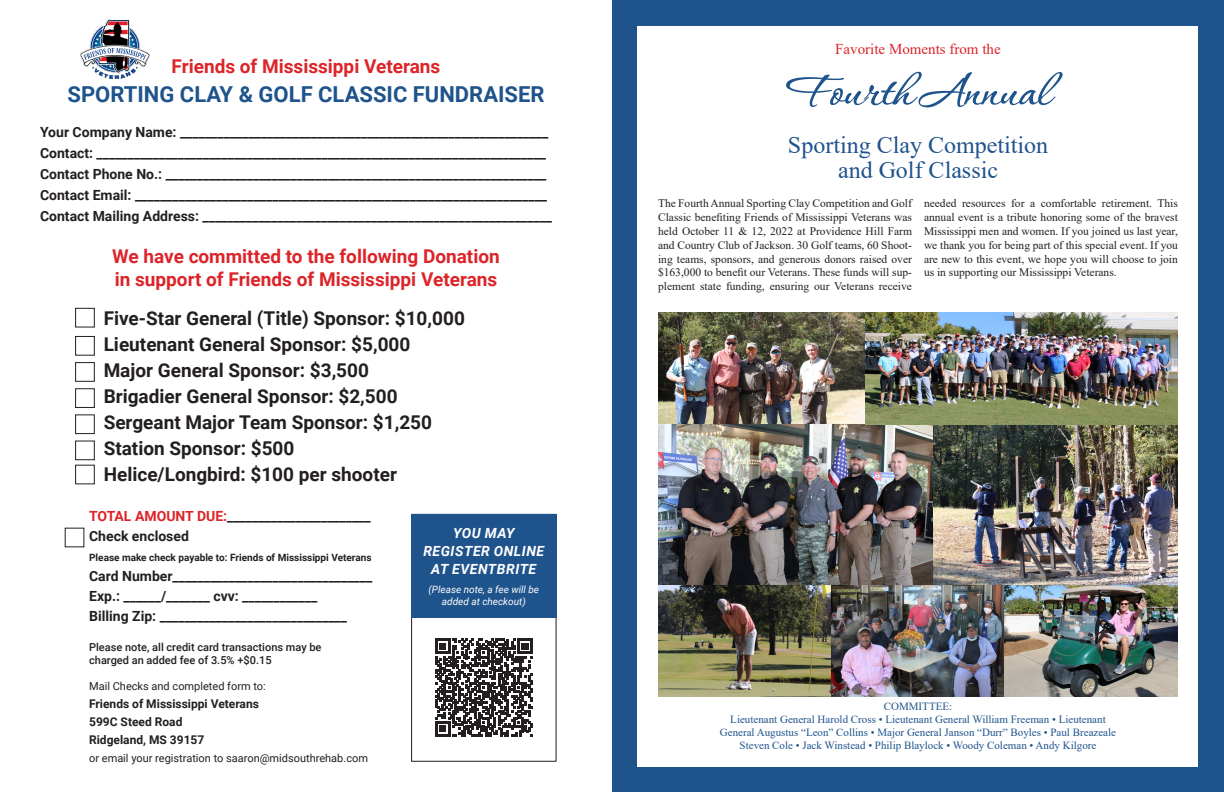
<style>
.page{position:relative;width:1224px;height:792px;background:#fff}
.page>*{position:absolute;margin:0;border:0;box-sizing:border-box;transform-origin:0 0}
.t1{font:700 54px "Corinthia";letter-spacing:-.04em;color:#1f538c}
.t2{font:24px "Times New Roman";color:#1f538c}
.t3{font:700 22px "Roboto";color:#1f538c}
.t4{font:700 19px "Roboto";color:#231f20}
.t5{font:700 19px "Roboto";color:#dc2429}
.t6{font:15px "Times New Roman";color:#dc2429}
.t7{font:700 14px "Roboto";color:#231f20}
.t8{font:italic 700 14px/18px "Roboto";letter-spacing:.035em;color:#fff;text-align:center}
.t9{font:700 12px "Roboto";color:#231f20}
.t10{font:11.5px/13.8px "Times New Roman";color:#231f20;text-align:justify}
.t11{font:11px "Times New Roman";color:#1f538c}
.t12{font:11px "Roboto";color:#231f20}
.t13{font:500 11px/13.2px "Roboto";color:#231f20}
.t14{font:700 10px "Roboto";color:#231f20}
.t15{font:italic 10px/12px "Roboto";color:#fff;text-align:center}
.s1{color:#dc2429}
</style>
<div class="page">
<img style="left:80px;top:19px;width:69px;height:59px">
<div style="left:75px;top:308px;width:20px;height:20px;border:1px solid #231f20"></div>
<div style="left:75px;top:336px;width:20px;height:20px;border:1px solid #231f20"></div>
<div style="left:75px;top:362px;width:20px;height:20px;border:1px solid #231f20"></div>
<div style="left:75px;top:388px;width:20px;height:20px;border:1px solid #231f20"></div>
<div style="left:75px;top:414px;width:20px;height:20px;border:1px solid #231f20"></div>
<div style="left:75px;top:441px;width:20px;height:19px;border:1px solid #231f20"></div>
<div style="left:75px;top:465px;width:20px;height:19px;border:1px solid #231f20"></div>
<div style="left:612px;top:0;width:612px;height:792px;background:#1f538c"></div>
<div style="left:638px;top:26px;width:560px;height:740px;background:#fff"></div>
<img style="left:658px;top:312px;width:520px;height:385px">
<div style="left:411px;top:514px;width:145px;height:248px;border:1px solid #231f20"></div>
<div style="left:411px;top:514px;width:146px;height:104px;background:#1f538c"></div>
<svg style="left:435px;top:639px;width:98px;height:98px"></svg>
<p class="t5" style="left:172px;top:53px;width:270px">Friends of Mississippi Veterans</p>
<p class="t3" style="left:68px;top:79px;width:478px">SPORTING CLAY &amp; GOLF CLASSIC FUNDRAISER</p>
<p class="t7" style="left:40px;top:122px;width:510px">Your Company Name: ___________________________________________________________</p>
<p class="t7" style="left:40px;top:143px;width:508px">Contact: ________________________________________________________________________</p>
<p class="t7" style="left:40px;top:164px;width:508px">Contact Phone No.: _____________________________________________________________</p>
<p class="t7" style="left:40px;top:185px;width:509px">Contact Email: __________________________________________________________________</p>
<p class="t7" style="left:40px;top:206px;width:514px">Contact Mailing Address: ________________________________________________________</p>
<p class="t5" style="left:112px;top:243px;width:389px">We have committed to the following Donation</p>
<p class="t5" style="left:115px;top:266px;width:384px">in support of Friends of Mississippi Veterans</p>
<p class="t4" style="left:104px;top:305px;width:363px">Five-Star General (Title) Sponsor: $10,000</p>
<p class="t4" style="left:104px;top:331px;width:308px">Lieutenant General Sponsor: $5,000</p>
<p class="t4" style="left:104px;top:357px;width:267px">Major General Sponsor: $3,500</p>
<p class="t4" style="left:104px;top:383px;width:295px">Brigadier General Sponsor: $2,500</p>
<p class="t4" style="left:104px;top:409px;width:330px">Sergeant Major Team Sponsor: $1,250</p>
<p class="t4" style="left:104px;top:435px;width:192px">Station Sponsor: $500</p>
<p class="t4" style="left:104px;top:461px;width:295px">Helice/Longbird: $100 per shooter</p>
<p class="t7" style="left:89px;top:506px;width:283px"><span class="s1">TOTAL AMOUNT DUE:</span>_______________________</p>
<p class="t7" style="left:89px;top:526px;width:101px">Check enclosed</p>
<p class="t14" style="left:89px;top:550px;width:284px">Please make check payable to: Friends of Mississippi Veterans</p>
<p class="t7" style="left:89px;top:566px;width:285px">Card Number________________________________</p>
<p class="t7" style="left:89px;top:586px;width:230px">Exp.: ______/_______ cvv: ____________</p>
<p class="t7" style="left:89px;top:606px;width:259px">Billing Zip: ______________________________</p>
<p class="t13" style="left:89px;top:640px;width:234px">Please note, all credit card transactions may be charged an added fee of 3.5% +$0.15</p>
<p class="t12" style="left:89px;top:678px;width:178px">Mail Checks and completed form to:</p>
<p class="t9" style="left:89px;top:695px;width:171px">Friends of Mississippi Veterans</p>
<p class="t9" style="left:89px;top:713px;width:95px">599C Steed Road</p>
<p class="t9" style="left:89px;top:731px;width:117px">Ridgeland, MS 39157</p>
<p class="t12" style="left:89px;top:750px;width:280px">or email your registration to saaron@midsouthrehab.com</p>
<p class="t8" style="left:423px;top:524px;width:122px">YOU MAY<br>REGISTER ONLINE<br>AT EVENTBRITE</p>
<p class="t15" style="left:429px;top:583px;width:112px">(Please note, a fee will be added at checkout)</p>
<p class="t6" style="left:835px;top:38px;width:167px">Favorite Moments from the</p>
<p class="t1" style="left:786px;top:58px;width:266px">Fourth Annual</p>
<p class="t2" style="left:788px;top:128px;width:262px">Sporting Clay Competition</p>
<p class="t2" style="left:838px;top:153px;width:161px">and Golf Classic</p>
<p class="t10" style="left:658px;top:196px;width:255px">The Fourth Annual Sporting Clay Competition and Golf Classic benefiting Friends of Mississippi Veterans was held October 11 &amp; 12, 2022 at Providence Hill Farm and Country Club of Jackson. 30 Golf teams, 60 Shoot&shy;ing teams, sponsors, and generous donors raised over $163,000 to benefit our Veterans. These funds will sup&shy;plement state funding, ensuring our Veterans receive</p>
<p class="t10" style="left:924px;top:196px;width:255px">needed resources for a comfortable retirement. This annual event is a tribute honoring some of the bravest Mississippi men and women. If you joined us last year, we thank you for being part of this special event. If you are new to this event, we hope you will choose to join us in supporting our Mississippi Veterans.</p>
<p class="t11" style="left:884px;top:698px;width:70px">COMMITTEE:</p>
<p class="t11" style="left:730px;top:711px;width:377px">Lieutenant General Harold Cross • Lieutenant General William Freeman • Lieutenant</p>
<p class="t11" style="left:720px;top:725px;width:398px">General Augustus “Leon” Collins • Major General Janson “Durr” Boyles • Paul Breazeale</p>
<p class="t11" style="left:740px;top:738px;width:358px">Steven Cole • Jack Winstead • Philip Blaylock • Woody Coleman • Andy Kilgore</p>
</div>
